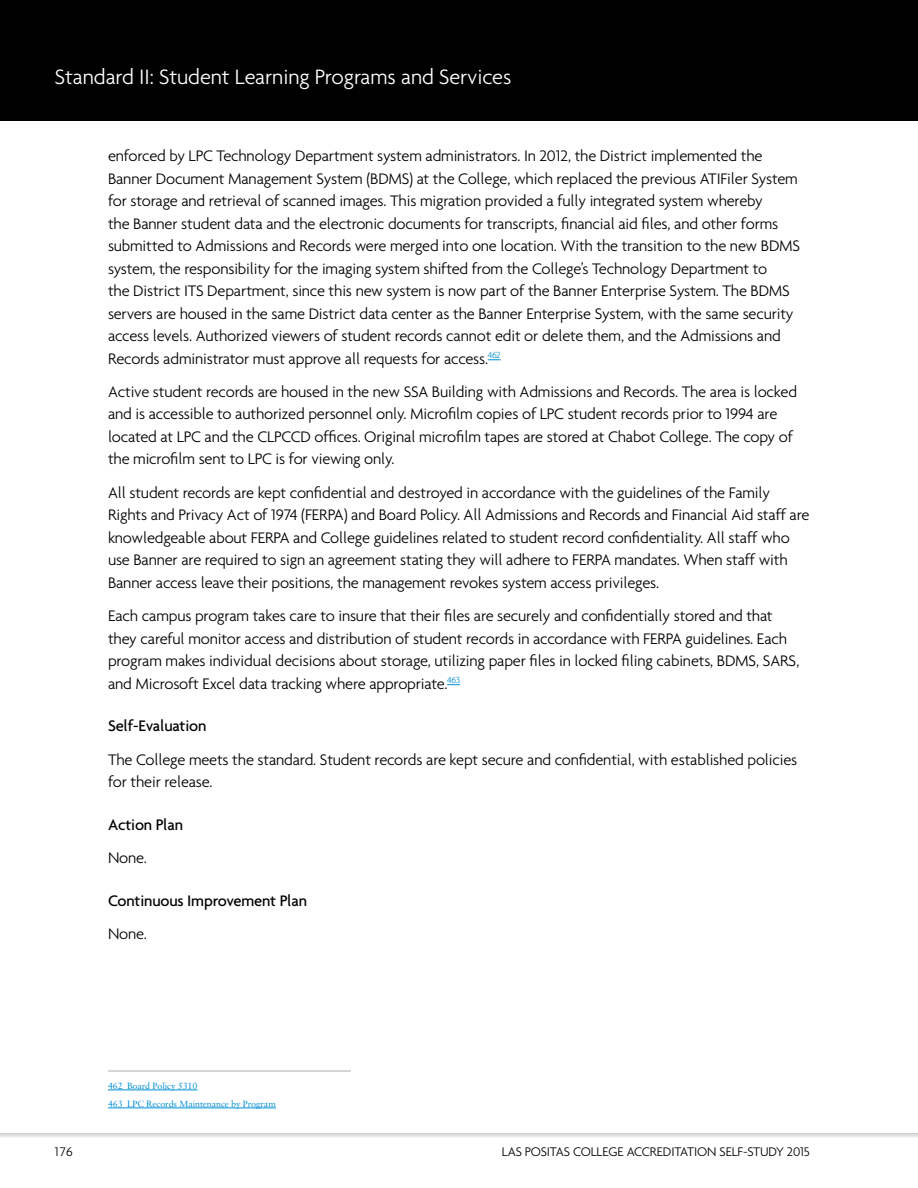
<style>
.page{position:relative;width:918px;height:1188px;background:#fff}
.page>*{position:absolute;margin:0;border:0;box-sizing:border-box;transform-origin:0 0}
.t1{font:300 22.5px "Agenda";letter-spacing:-.005em;color:#fff}
.t2{font:300 16.5px/22.5px "Agenda";letter-spacing:-.01em;color:#000}
.t3{font:500 16.5px "Agenda";letter-spacing:-.01em;color:#000}
.t4{font:300 13.5px "Agenda";letter-spacing:-.01em;color:#000}
.t5{font:9px/18px "Sabon";letter-spacing:-.01em;color:#008fd5}
</style>
<div class="page">
<div style="left:0;top:0;width:918px;height:122px;background:#000"></div>
<svg style="left:0;top:1133px;width:918px;height:4px;background:#dddedf"></svg>
<svg style="left:488px;top:360px;width:13px;height:1px"></svg>
<svg style="left:447px;top:684px;width:13px;height:1px"></svg>
<hr style="left:108px;top:1071px;width:243px;height:1px;background:#abadb0">
<hr style="left:108px;top:1090px;width:90px;height:1px;background:#008fd5">
<hr style="left:108px;top:1108px;width:168px;height:1px;background:#008fd5">
<h1 class="t1" style="left:55px;top:63px;width:458px">Standard II: Student Learning Programs and Services</h1>
<p class="t2" style="left:108px;top:144px;width:694px">enforced by LPC Technology Department system administrators. In 2012, the District implemented the Banner Document Management System (BDMS) at the College, which replaced the previous ATIFiler System for storage and retrieval of scanned images. This migration provided a fully integrated system whereby<br>the Banner student data and the electronic documents for transcripts, financial aid files, and other forms submitted to Admissions and Records were merged into one location. With the transition to the new BDMS system, the responsibility for the imaging system shifted from the College’s Technology Department to<br>the District ITS Department, since this new system is now part of the Banner Enterprise System. The BDMS servers are housed in the same District data center as the Banner Enterprise System, with the same security access levels. Authorized viewers of student records cannot edit or delete them, and the Admissions and Records administrator must approve all requests for access.<sup>462</sup></p>
<p class="t2" style="left:108px;top:380px;width:691px">Active student records are housed in the new SSA Building with Admissions and Records. The area is locked and is accessible to authorized personnel only. Microfilm copies of LPC student records prior to 1994 are located at LPC and the CLPCCD offices. Original microfilm tapes are stored at Chabot College. The copy of the microfilm sent to LPC is for viewing only.</p>
<p class="t2" style="left:108px;top:481px;width:703px">All student records are kept confidential and destroyed in accordance with the guidelines of the Family Rights and Privacy Act of 1974 (FERPA) and Board Policy. All Admissions and Records and Financial Aid staff are knowledgeable about FERPA and College guidelines related to student record confidentiality. All staff who use Banner are required to sign an agreement stating they will adhere to FERPA mandates. When staff with Banner access leave their positions, the management revokes system access privileges.</p>
<p class="t2" style="left:108px;top:604px;width:693px">Each campus program takes care to insure that their files are securely and confidentially stored and that they careful monitor access and distribution of student records in accordance with FERPA guidelines. Each program makes individual decisions about storage, utilizing paper files in locked filing cabinets, BDMS, SARS, and Microsoft Excel data tracking where appropriate.<sup>463</sup></p>
<p class="t3" style="left:108px;top:716px;width:100px">Self-Evaluation</p>
<p class="t2" style="left:108px;top:748px;width:691px">The College meets the standard. Student records are kept secure and confidential, with established policies for their release.</p>
<p class="t3" style="left:108px;top:815px;width:77px">Action Plan</p>
<p class="t2" style="left:108px;top:846px;width:41px">None.</p>
<p class="t3" style="left:108px;top:891px;width:201px">Continuous Improvement Plan</p>
<p class="t2" style="left:108px;top:922px;width:41px">None.</p>
<p class="t5" style="left:108px;top:1077px;width:169px">462 Board Policy 5310<br>463 LPC Records Maintenance by Program</p>
<p class="t4" style="left:55px;top:1144px;width:19px">176</p>
<p class="t4" style="left:502px;top:1144px;width:310px">LAS POSITAS COLLEGE ACCREDITATION SELF-STUDY 2015</p>
</div>
